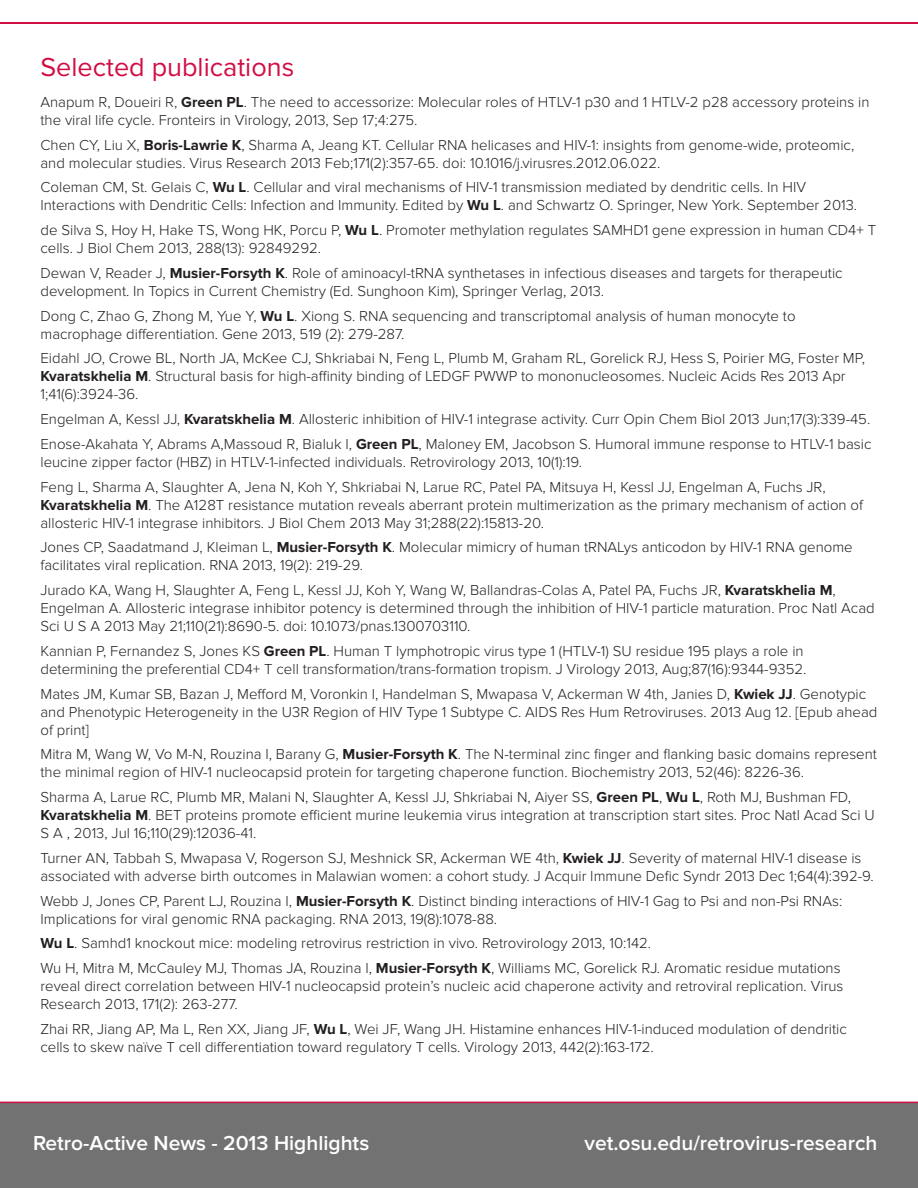
<style>
.page{position:relative;width:918px;height:1188px;background:#fff}
.page>*{position:absolute;margin:0;border:0;box-sizing:border-box;transform-origin:0 0}
.t1{font:27px "Proxima Nova";color:#d20d44}
.t2{font:600 21px "Proxima Nova";color:#fff}
.t3{font:300 15px/18px "Proxima Nova";color:#231f20}
.s1{font-weight:700}
</style>
<div class="page">
<div style="left:0;top:1102px;width:918px;height:86px;background:#717271"></div>
<hr style="left:0;top:22px;width:918px;height:2px;background:#d20d44">
<p class="t1" style="left:40px;top:52px;width:255px">Selected publications</p>
<p class="t3" style="left:40px;top:93px;width:830px">Anapum R, Doueiri R, <span class="s1">Green PL</span>. The need to accessorize: Molecular roles of HTLV-1 p30 and 1 HTLV-2 p28 accessory proteins in the viral life cycle. Fronteirs in Virology, 2013, Sep 17;4:275.</p>
<p class="t3" style="left:40px;top:136px;width:815px">Chen CY, Liu X, <span class="s1">Boris-Lawrie K</span>, Sharma A, Jeang KT. Cellular RNA helicases and HIV-1: insights from genome-wide, proteomic, and molecular studies. Virus Research 2013 Feb;171(2):357-65. doi: 10.1016/j.virusres.2012.06.022.</p>
<p class="t3" style="left:40px;top:178px;width:818px">Coleman CM, St. Gelais C, <span class="s1">Wu L</span>. Cellular and viral mechanisms of HIV-1 transmission mediated by dendritic cells. In HIV<br>Interactions with Dendritic Cells: Infection and Immunity. Edited by <span class="s1">Wu L</span>. and Schwartz O. Springer, New York. September 2013.</p>
<p class="t3" style="left:40px;top:221px;width:837px">de Silva S, Hoy H, Hake TS, Wong HK, Porcu P, <span class="s1">Wu L</span>. Promoter methylation regulates SAMHD1 gene expression in human CD4+ T cells. J Biol Chem 2013, 288(13): 92849292.</p>
<p class="t3" style="left:40px;top:264px;width:804px">Dewan V, Reader J, <span class="s1">Musier-Forsyth K</span>. Role of aminoacyl-tRNA synthetases in infectious diseases and targets for therapeutic development. In Topics in Current Chemistry (Ed. Sunghoon Kim), Springer Verlag, 2013.</p>
<p class="t3" style="left:40px;top:307px;width:757px">Dong C, Zhao G, Zhong M, Yue Y, <span class="s1">Wu L</span>. Xiong S. RNA sequencing and transcriptomal analysis of human monocyte to macrophage differentiation. Gene 2013, 519 (2): 279-287.</p>
<p class="t3" style="left:40px;top:349px;width:826px">Eidahl JO, Crowe BL, North JA, McKee CJ, Shkriabai N, Feng L, Plumb M, Graham RL, Gorelick RJ, Hess S, Poirier MG, Foster MP,<br><span class="s1">Kvaratskhelia M</span>. Structural basis for high-affinity binding of LEDGF PWWP to mononucleosomes. Nucleic Acids Res 2013 Apr<br>1;41(6):3924-36.</p>
<p class="t3" style="left:40px;top:410px;width:831px">Engelman A, Kessl JJ, <span class="s1">Kvaratskhelia M</span>. Allosteric inhibition of HIV-1 integrase activity. Curr Opin Chem Biol 2013 Jun;17(3):339-45.</p>
<p class="t3" style="left:40px;top:435px;width:832px">Enose-Akahata Y, Abrams A,Massoud R, Bialuk I, <span class="s1">Green PL</span>, Maloney EM, Jacobson S. Humoral immune response to HTLV-1 basic leucine zipper factor (HBZ) in HTLV-1-infected individuals. Retrovirology 2013, 10(1):19.</p>
<p class="t3" style="left:40px;top:478px;width:824px">Feng L, Sharma A, Slaughter A, Jena N, Koh Y, Shkriabai N, Larue RC, Patel PA, Mitsuya H, Kessl JJ, Engelman A, Fuchs JR,<br><span class="s1">Kvaratskhelia M</span>. The A128T resistance mutation reveals aberrant protein multimerization as the primary mechanism of action of allosteric HIV-1 integrase inhibitors. J Biol Chem 2013 May 31;288(22):15813-20.</p>
<p class="t3" style="left:40px;top:538px;width:814px">Jones CP, Saadatmand J, Kleiman L, <span class="s1">Musier-Forsyth K</span>. Molecular mimicry of human tRNALys anticodon by HIV-1 RNA genome facilitates viral replication. RNA 2013, 19(2): 219-29.</p>
<p class="t3" style="left:40px;top:581px;width:836px">Jurado KA, Wang H, Slaughter A, Feng L, Kessl JJ, Koh Y, Wang W, Ballandras-Colas A, Patel PA, Fuchs JR, <span class="s1">Kvaratskhelia M</span>,<br>Engelman A. Allosteric integrase inhibitor potency is determined through the inhibition of HIV-1 particle maturation. Proc Natl Acad<br>Sci U S A 2013 May 21;110(21):8690-5. doi: 10.1073/pnas.1300703110.</p>
<p class="t3" style="left:40px;top:642px;width:767px">Kannian P, Fernandez S, Jones KS <span class="s1">Green PL</span>. Human T lymphotropic virus type 1 (HTLV-1) SU residue 195 plays a role in determining the preferential CD4+ T cell transformation/trans-formation tropism. J Virology 2013, Aug;87(16):9344-9352.</p>
<p class="t3" style="left:40px;top:685px;width:838px">Mates JM, Kumar SB, Bazan J, Mefford M, Voronkin I, Handelman S, Mwapasa V, Ackerman W 4th, Janies D, <span class="s1">Kwiek JJ</span>. Genotypic and Phenotypic Heterogeneity in the U3R Region of HIV Type 1 Subtype C. AIDS Res Hum Retroviruses. 2013 Aug 12. [Epub ahead of print]</p>
<p class="t3" style="left:40px;top:745px;width:838px">Mitra M, Wang W, Vo M-N, Rouzina I, Barany G, <span class="s1">Musier-Forsyth K</span>. The N-terminal zinc finger and flanking basic domains represent the minimal region of HIV-1 nucleocapsid protein for targeting chaperone function. Biochemistry 2013, 52(46): 8226-36.</p>
<p class="t3" style="left:40px;top:788px;width:836px">Sharma A, Larue RC, Plumb MR, Malani N, Slaughter A, Kessl JJ, Shkriabai N, Aiyer SS, <span class="s1">Green PL</span>, <span class="s1">Wu L</span>, Roth MJ, Bushman FD,<br><span class="s1">Kvaratskhelia M</span>. BET proteins promote efficient murine leukemia virus integration at transcription start sites. Proc Natl Acad Sci U<br>S A , 2013, Jul 16;110(29):12036-41.</p>
<p class="t3" style="left:40px;top:849px;width:835px">Turner AN, Tabbah S, Mwapasa V, Rogerson SJ, Meshnick SR, Ackerman WE 4th, <span class="s1">Kwiek JJ</span>. Severity of maternal HIV-1 disease is associated with adverse birth outcomes in Malawian women: a cohort study. J Acquir Immune Defic Syndr 2013 Dec 1;64(4):392-9.</p>
<p class="t3" style="left:40px;top:892px;width:803px">Webb J, Jones CP, Parent LJ, Rouzina I, <span class="s1">Musier-Forsyth K</span>. Distinct binding interactions of HIV-1 Gag to Psi and non-Psi RNAs:<br>Implications for viral genomic RNA packaging. RNA 2013, 19(8):1078-88.</p>
<p class="t3" style="left:40px;top:934px;width:612px"><span class="s1">Wu L</span>. Samhd1 knockout mice: modeling retrovirus restriction in vivo. Retrovirology 2013, 10:142.</p>
<p class="t3" style="left:40px;top:959px;width:804px">Wu H, Mitra M, McCauley MJ, Thomas JA, Rouzina I, <span class="s1">Musier-Forsyth K</span>, Williams MC, Gorelick RJ. Aromatic residue mutations reveal direct correlation between HIV-1 nucleocapsid protein’s nucleic acid chaperone activity and retroviral replication. Virus<br>Research 2013, 171(2): 263-277.</p>
<p class="t3" style="left:40px;top:1020px;width:808px">Zhai RR, Jiang AP, Ma L, Ren XX, Jiang JF, <span class="s1">Wu L</span>, Wei JF, Wang JH. Histamine enhances HIV-1-induced modulation of dendritic cells to skew naïve T cell differentiation toward regulatory T cells. Virology 2013, 442(2):163-172.</p>
<h2 class="t2" style="left:33px;top:1131px;width:338px">Retro-Active News - 2013 Highlights</h2>
<h2 class="t2" style="left:585px;top:1131px;width:294px">vet.osu.edu/retrovirus-research</h2>
</div>
